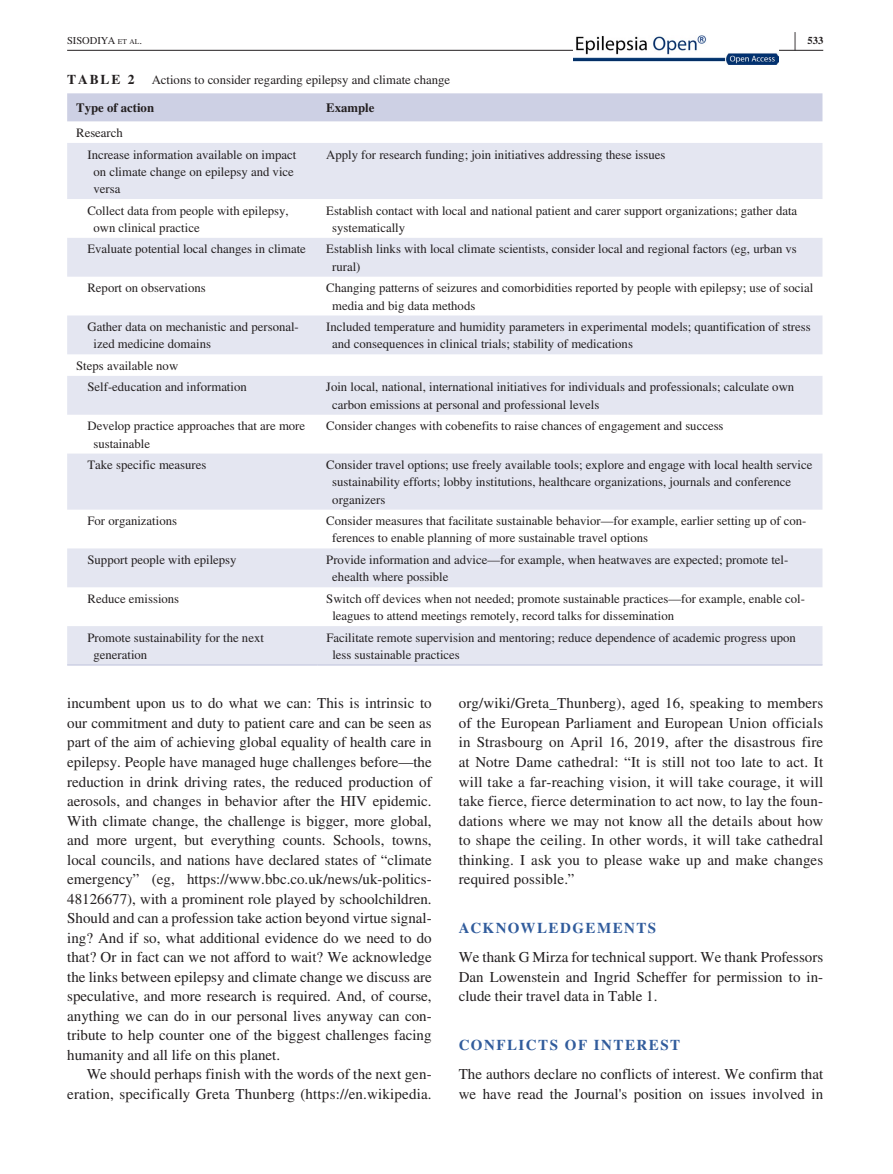
<style>
.page{position:relative;width:893px;height:1174px;background:#fff}
.page>*{position:absolute;margin:0;border:0;box-sizing:border-box;transform-origin:0 0}
.t1{font:700 25.95px "STIX";color:#231f20;scale:.36 1}
.t2{font:15px/19.5px "STIX";color:#231f20;text-align:justify}
.t3{font:700 15px "STIX";letter-spacing:.1em;color:#315c9c}
.t4{font:700 13.5px "STIX";letter-spacing:.14em;color:#231f20}
.t5{font:12.75px/17.2px "STIX";color:#231f20}
.t6{font:700 12.75px "STIX";color:#231f20}
.t7{font:10.5px "STIX";color:#231f20}
.t8{font:700 10.5px "STIX";color:#231f20}
.s1{font-size:7.35px}
</style>
<div class="page">
<hr style="left:67px;top:50px;width:756px;height:1px;background:#231f20">
<img style="left:574px;top:35px;width:204px;height:30px">
<div style="left:67px;top:93px;width:755px;height:28px;background:#cdd0e4"></div>
<svg style="left:67px;top:143px;width:755px;height:521px;fill:#e4e6f1"></svg>
<hr style="left:67px;top:664px;width:250px;height:1px;background:#cdd0e4">
<hr style="left:317px;top:664px;width:505px;height:1px;background:#cdd0e4">
<h1 class="t1" style="left:794px;top:26px;width:7px">|</h1>
<p class="t7" style="left:67px;top:33px;width:76px">SISODIYA <span class="s1">et al</span>.</p>
<p class="t8" style="left:807px;top:34px;width:17px">533</p>
<p class="t4" style="left:67px;top:71px;width:69px">TABLE 2</p>
<p class="t5" style="left:152px;top:72px;width:300px">Actions to consider regarding epilepsy and climate change</p>
<p class="t6" style="left:76px;top:100px;width:79px">Type of action</p>
<p class="t6" style="left:326px;top:100px;width:50px">Example</p>
<p class="t5" style="left:87px;top:123px;width:210px;line-height:21.6px;text-indent:-11px">Research<br>Increase information available on impact</p>
<p class="t5" style="left:93px;top:164px;width:202px">on climate change on epilepsy and vice versa</p>
<p class="t5" style="left:326px;top:146px;width:341px">Apply for research funding; join initiatives addressing these issues</p>
<p class="t5" style="left:93px;top:202px;width:197px;text-indent:-6px">Collect data from people with epilepsy, own clinical practice</p>
<p class="t5" style="left:332px;top:202px;width:466px;text-indent:-6px">Establish contact with local and national patient and carer support organizations; gather data systematically</p>
<p class="t5" style="left:87px;top:241px;width:220px">Evaluate potential local changes in climate</p>
<p class="t5" style="left:332px;top:241px;width:466px;text-indent:-6px">Establish links with local climate scientists, consider local and regional factors (eg, urban vs rural)</p>
<p class="t5" style="left:87px;top:280px;width:120px">Report on observations</p>
<p class="t5" style="left:332px;top:280px;width:482px;text-indent:-6px">Changing patterns of seizures and comorbidities reported by people with epilepsy; use of social media and big data methods</p>
<p class="t5" style="left:93px;top:319px;width:207px;text-indent:-6px">Gather data on mechanistic and personal&shy;ized medicine domains</p>
<p class="t5" style="left:332px;top:319px;width:480px;text-indent:-6px">Included temperature and humidity parameters in experimental models; quantification of stress and consequences in clinical trials; stability of medications</p>
<p class="t5" style="left:87px;top:356px;width:161px;line-height:21.6px;text-indent:-11px">Steps available now<br>Self‐education and information</p>
<p class="t5" style="left:332px;top:379px;width:463px;text-indent:-6px">Join local, national, international initiatives for individuals and professionals; calculate own carbon emissions at personal and professional levels</p>
<p class="t5" style="left:93px;top:418px;width:213px;text-indent:-6px">Develop practice approaches that are more sustainable</p>
<p class="t5" style="left:326px;top:418px;width:399px">Consider changes with cobenefits to raise chances of engagement and success</p>
<p class="t5" style="left:87px;top:457px;width:120px">Take specific measures</p>
<p class="t5" style="left:332px;top:457px;width:482px;text-indent:-6px">Consider travel options; use freely available tools; explore and engage with local health service sustainability efforts; lobby institutions, healthcare organizations, journals and conference organizers</p>
<p class="t5" style="left:87px;top:513px;width:91px">For organizations</p>
<p class="t5" style="left:332px;top:513px;width:476px;text-indent:-6px">Consider measures that facilitate sustainable behavior—for example, earlier setting up of con&shy;ferences to enable planning of more sustainable travel options</p>
<p class="t5" style="left:88px;top:552px;width:151px">Support people with epilepsy</p>
<p class="t5" style="left:332px;top:552px;width:458px;text-indent:-6px">Provide information and advice—for example, when heatwaves are expected; promote tel&shy;ehealth where possible</p>
<p class="t5" style="left:88px;top:591px;width:93px">Reduce emissions</p>
<p class="t5" style="left:332px;top:591px;width:474px;text-indent:-6px">Switch off devices when not needed; promote sustainable practices—for example, enable col&shy;leagues to attend meetings remotely, record talks for dissemination</p>
<p class="t5" style="left:94px;top:629px;width:172px;text-indent:-6px">Promote sustainability for the next generation</p>
<p class="t5" style="left:332px;top:629px;width:465px;text-indent:-6px">Facilitate remote supervision and mentoring; reduce dependence of academic progress upon less sustainable practices</p>
<p class="t2" style="left:67px;top:694px;width:366px">incumbent upon us to do what we can: This is intrinsic to our commitment and duty to patient care and can be seen as part of the aim of achieving global equality of health care in epilepsy. People have managed huge challenges before—the reduction in drink driving rates, the reduced production of aerosols, and changes in behavior after the HIV epidemic.<br>With climate change, the challenge is bigger, more global, and more urgent, but everything counts. Schools, towns, local councils, and nations have declared states of “climate emergency” (eg, https://www.bbc.co.uk/news/uk-politics-48126677), with a prominent role played by schoolchildren.<br>Should and can a profession take action beyond virtue signal&shy;ing? And if so, what additional evidence do we need to do that? Or in fact can we not afford to wait? We acknowledge the links between epilepsy and climate change we discuss are speculative, and more research is required. And, of course, anything we can do in our personal lives anyway can con&shy;tribute to help counter one of the biggest challenges facing humanity and all life on this planet.</p>
<p class="t2" style="left:67px;top:1065px;width:366px;text-align:right">We should perhaps finish with the words of the next gen&shy;eration, specifically Greta Thunberg (https://en.wikipedia.</p>
<p class="t2" style="left:459px;top:694px;width:366px">org/wiki/Greta_Thunberg), aged 16, speaking to members of the European Parliament and European Union officials in Strasbourg on April 16, 2019, after the disastrous fire at Notre Dame cathedral: “It is still not too late to act. It will take a far‐reaching vision, it will take courage, it will take fierce, fierce determination to act now, to lay the foun&shy;dations where we may not know all the details about how to shape the ceiling. In other words, it will take cathedral thinking. I ask you to please wake up and make changes required possible.”</p>
<p class="t3" style="left:459px;top:919px;width:199px">ACKNOWLEDGEMENTS</p>
<p class="t2" style="left:459px;top:948px;width:366px">We thank G Mirza for technical support. We thank Professors Dan Lowenstein and Ingrid Scheffer for permission to in&shy;clude their travel data in Table 1.</p>
<p class="t3" style="left:459px;top:1036px;width:223px">CONFLICTS OF INTEREST</p>
<p class="t2" style="left:459px;top:1065px;width:366px">The authors declare no conflicts of interest. We confirm that we have read the Journal's position on issues involved in</p>
</div>
